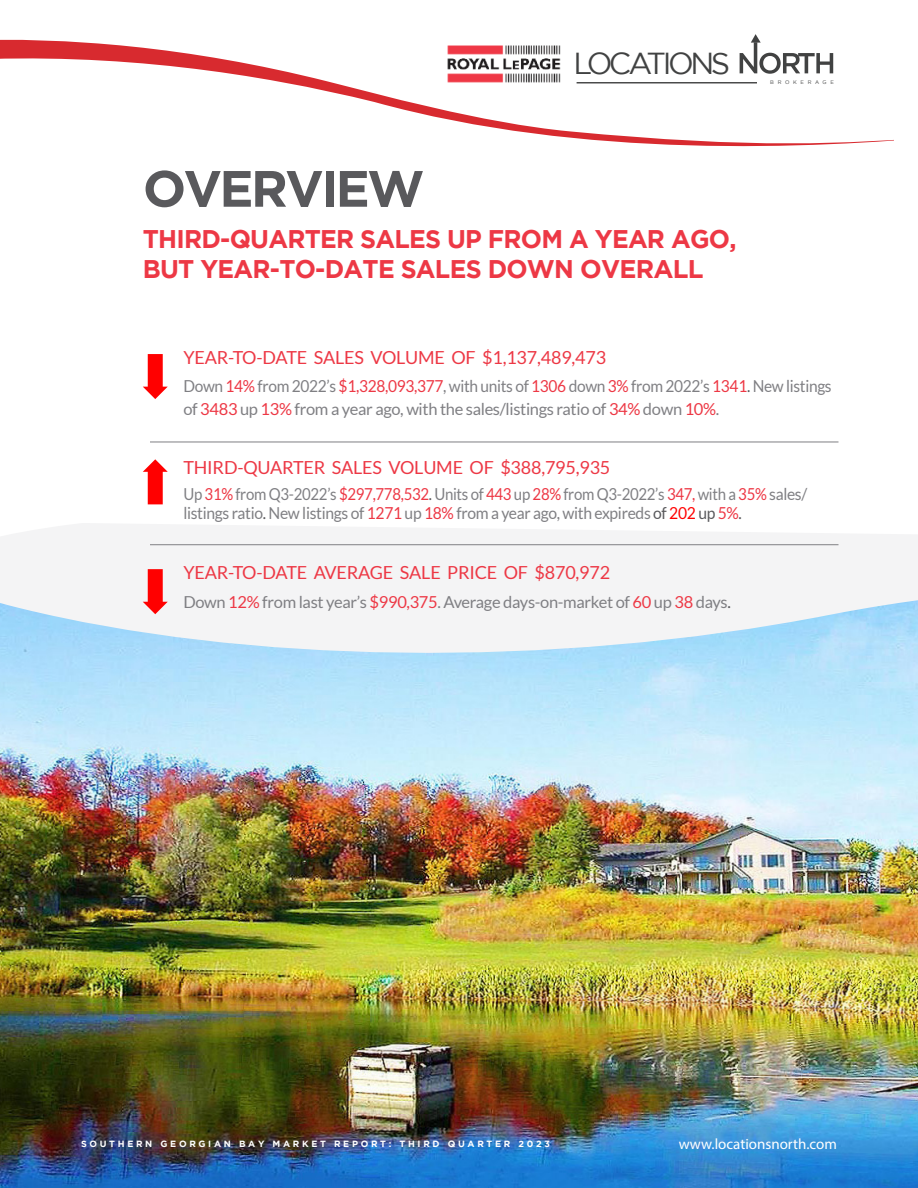
<style>
.page{position:relative;width:918px;height:1188px;background:#fff}
.page>*{position:absolute;margin:0;border:0;box-sizing:border-box;transform-origin:0 0}
.t1{font:700 51px "Gotham";letter-spacing:-.05em;color:#59595c}
.t2{font:30.3px "Gotham";letter-spacing:-.115em;color:#414242}
.t3{font:700 25.5px/30.6px "Gotham";letter-spacing:-.03em;color:#ed3845}
.t4{font:18px "Lato";letter-spacing:-.01em;color:#ed3845}
.t5{font:16.5px/19.8px "Lato";letter-spacing:-.02em;color:#7f7f83;scale:.91 1}
.t6{font:16.5px/22.5px "Lato";letter-spacing:-.02em;color:#7f7f83;scale:.94 1}
.t7{font:16.5px "Lato";letter-spacing:-.02em;color:#7f7f83}
.t8{font:15px "Myriad Pro";color:#fff}
.t9{font:700 9px "Gotham";letter-spacing:.3em;color:#fff}
.t10{font:5.25px "Gotham";letter-spacing:.7em;color:#414242}
.s1{color:#ed3845}
.s2{color:#59595c}
.s3{color:#f00}
</style>
<div class="page">
<img style="left:0;top:670px;width:918px;height:518px">
<svg style="left:0;top:523px;width:918px;height:147px;fill:#f4f4f5"></svg>
<hr style="left:150px;top:544px;width:689px;height:1px;background:#7f7f83">
<hr style="left:150px;top:442px;width:689px;height:1px;background:#7f7f83">
<svg style="left:143px;top:569px;width:25px;height:45px"></svg>
<svg style="left:143px;top:354px;width:25px;height:45px"></svg>
<svg style="left:143px;top:459px;width:25px;height:45px"></svg>
<svg style="left:0;top:37px;width:894px;height:110px"></svg>
<h2 class="t2" style="left:573px;top:52px;width:158px">LOCATIONS</h2>
<h1 class="t1" style="left:143px;top:170px;width:283px">OVERVIEW</h1>
<h3 class="t3" style="left:143px;top:226px;width:595px">THIRD-QUARTER SALES UP FROM A YEAR AGO,<br>BUT YEAR-TO-DATE SALES DOWN OVERALL</h3>
<p class="t10" style="left:770px;top:80px;width:65px">BROKERAGE</p>
<p class="t4" style="left:183px;top:349px;width:424px">YEAR-TO-DATE SALES VOLUME OF $1,137,489,473</p>
<p class="t6" style="left:183px;top:376px;width:691px">Down <span class="s1">14%</span> from 2022’s <span class="s1">$1,328,093,377</span>, with units of <span class="s1">1306</span> down <span class="s1">3%</span> from 2022’s <span class="s1">1341</span><span class="s2">.</span> New listings of <span class="s1">3483</span> up <span class="s1">13%</span> from a year ago, with the sales/listings ratio of <span class="s1">34%</span> down <span class="s1">10%</span>.</p>
<p class="t4" style="left:183px;top:459px;width:429px">THIRD-QUARTER SALES VOLUME OF $388,795,935</p>
<p class="t5" style="left:183px;top:484px;width:687px">Up <span class="s1">31%</span> from Q3-2022’s <span class="s1">$297,778,532</span><span class="s2">.</span> Units of <span class="s1">443</span> up <span class="s1">28%</span> from Q3-2022’s <span class="s1">347,</span> with a <span class="s1">35%</span> sales/ listings ratio<span class="s2">.</span> New listings of <span class="s1">1271</span> up <span class="s1">18%</span> from a year ago, with expireds <span class="s2">of</span> <span class="s3">202</span> <span class="s2">up</span> <span class="s1">5%</span><span class="s2">.</span></p>
<p class="t4" style="left:183px;top:564px;width:428px">YEAR-TO-DATE AVERAGE SALE PRICE OF $870,972</p>
<p class="t7" style="left:183px;top:594px;width:549px">Down <span class="s1">12%</span> from last year’s <span class="s1">$990,375</span>. Average days-on-market of <span class="s1">60</span> up <span class="s1">38</span> days<span class="s2">.</span></p>
<p class="t9" style="left:81px;top:1141px;width:470px">SOUTHERN GEORGIAN BAY MARKET REPORT: THIRD QUARTER 2023</p>
<p class="t8" style="left:679px;top:1135px;width:160px">www.locationsnorth.com</p>
</div>
